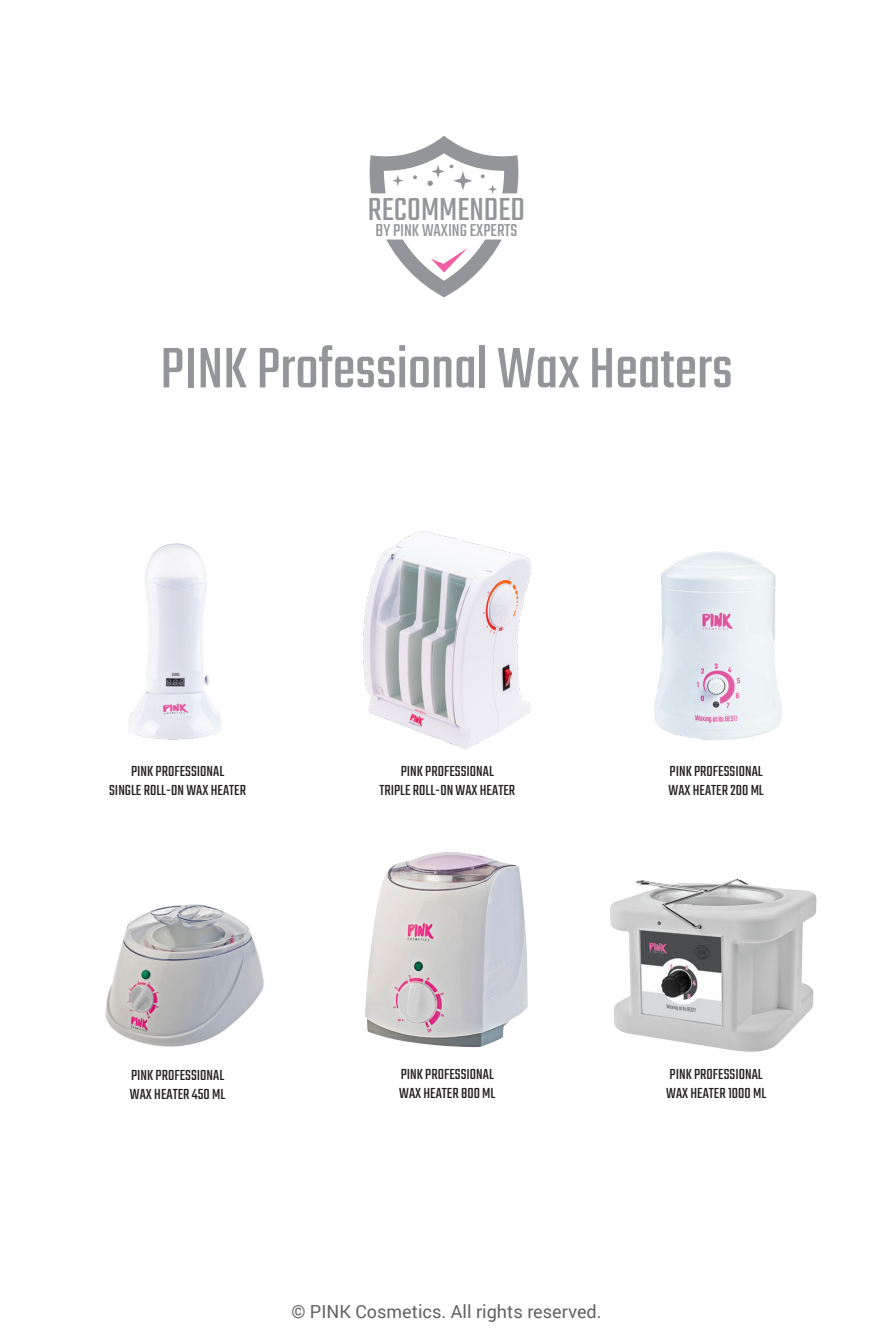
<style>
.page{position:relative;width:893px;height:1340px;background:#fff}
.page>*{position:absolute;margin:0;border:0;box-sizing:border-box;transform-origin:0 0}
.t1{font:63px "Teko";color:#939598}
.t2{font:35.1px "Teko";color:#939598}
.t3{font:18.9px "Teko";color:#939598}
.t4{font:18px "Roboto";color:#636366}
.t5{font:15.97px "Teko";color:#231f20}
</style>
<div class="page">
<img style="left:363px;top:531px;width:168px;height:218px">
<img style="left:610px;top:879px;width:207px;height:173px">
<img style="left:365px;top:852px;width:163px;height:195px">
<img style="left:105px;top:904px;width:159px;height:143px">
<img style="left:128px;top:543px;width:94px;height:197px">
<img style="left:654px;top:551px;width:128px;height:189px">
<svg style="left:369px;top:136px;width:150px;height:58px"></svg>
<svg style="left:386px;top:239px;width:116px;height:58px"></svg>
<p class="t2" style="left:368px;top:189px;width:159px">RECOMMENDED</p>
<p class="t3" style="left:376px;top:220px;width:143px">BY PINK WAXING EXPERTS</p>
<p class="t1" style="left:160px;top:333px;width:574px">PINK Professional Wax Heaters</p>
<p class="t5" style="left:131px;top:762px;width:95px">PINK PROFESSIONAL</p>
<p class="t5" style="left:109px;top:781px;width:138px">SINGLE ROLL-ON WAX HEATER</p>
<p class="t5" style="left:401px;top:762px;width:95px">PINK PROFESSIONAL</p>
<p class="t5" style="left:379px;top:781px;width:137px">TRIPLE ROLL-ON WAX HEATER</p>
<p class="t5" style="left:670px;top:762px;width:95px">PINK PROFESSIONAL</p>
<p class="t5" style="left:669px;top:781px;width:97px">WAX HEATER 200 ML</p>
<p class="t5" style="left:131px;top:1065px;width:95px">PINK PROFESSIONAL</p>
<p class="t5" style="left:130px;top:1085px;width:97px">WAX HEATER 450 ML</p>
<p class="t5" style="left:401px;top:1065px;width:95px">PINK PROFESSIONAL</p>
<p class="t5" style="left:399px;top:1084px;width:98px">WAX HEATER 800 ML</p>
<p class="t5" style="left:670px;top:1065px;width:95px">PINK PROFESSIONAL</p>
<p class="t5" style="left:666px;top:1084px;width:101px">WAX HEATER 1000 ML</p>
<p class="t4" style="left:291px;top:1298px;width:312px">© PINK Cosmetics. All rights reserved.</p>
</div>
